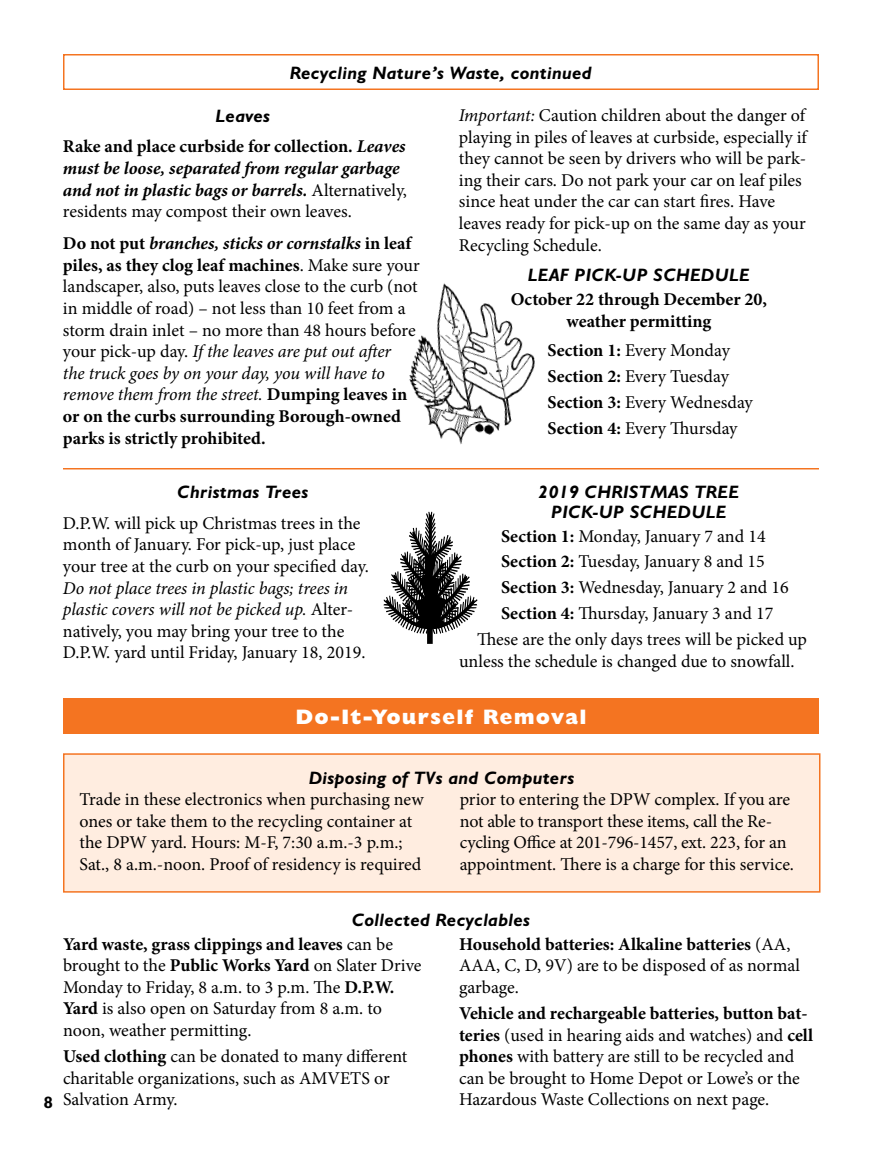
<style>
.page{position:relative;width:891px;height:1161px;background:#fff}
.page>*{position:absolute;margin:0;border:0;box-sizing:border-box;transform-origin:0 0}
.t1{font:800 21px "Humanist 521 BT";letter-spacing:.08em;color:#fff}
.t2{font:18px/21.6px "Minion Pro";letter-spacing:-.005em;color:#000}
.t3{font:italic 700 18px/21.6px "Minion Pro";color:#000}
.t4{font:italic 700 18px/19.5px "Humanist 521 BT";letter-spacing:.03em;color:#000;text-align:center}
.t5{font:700 18px/21.6px "Minion Pro";color:#000;text-align:center}
.t6{font:700 16.5px "Humanist 521 BT";color:#000}
.s1{font-style:normal}
.s2{font-weight:400;font-style:normal}
.s3{font-weight:700}
.s4{font-weight:700;font-style:italic}
.s5{font-style:italic}
</style>
<div class="page">
<div style="left:63px;top:698px;width:756px;height:36px;background:#f47421"></div>
<div style="left:63px;top:54px;width:756px;height:36px;border:2px solid #f47421"></div>
<hr style="left:63px;top:468px;width:756px;height:2px;background:#f47421">
<div style="left:64px;top:754px;width:756px;height:138px;background:#ffede0"></div>
<div style="left:63px;top:753px;width:757px;height:140px;border:2px solid #f47421"></div>
<img style="left:409px;top:283px;width:126px;height:162px">
<svg style="left:383px;top:512px;width:49px;height:122px"></svg>
<p class="t4" style="left:290px;top:63px;width:303px">Recycling Nature’s Waste, continued</p>
<p class="t4" style="left:216px;top:105px;width:56px">Leaves</p>
<p class="t3" style="left:63px;top:136px;width:346px"><span class="s1">Rake and place curbside for collection.</span> Leaves must be loose, separated from regular garbage and not in plastic bags or barrels. <span class="s2">Alternatively, residents may compost their own leaves.</span></p>
<p class="t2" style="left:63px;top:233px;width:358px"><span class="s3">Do not put</span> <span class="s4">branches, sticks or cornstalks</span> <span class="s3">in leaf piles, as they clog leaf machines</span>. Make sure your landscaper, also, puts leaves close to the curb (not in middle of road) – not less than 10 feet from a storm drain inlet – no more than 48 hours before your pick-up day. <span class="s5">If the leaves are put out after<br>the truck goes by on your day, you will have to remove them from the street.</span> <span class="s3">Dumping leaves in or on the curbs surrounding Borough-owned parks is strictly prohibited.</span></p>
<p class="t4" style="left:178px;top:482px;width:132px">Christmas Trees</p>
<p class="t2" style="left:63px;top:512px;width:307px">D.P.W. will pick up Christmas trees in the month of January. For pick-up, just place your tree at the curb on your specified day.</p>
<p class="t2" style="left:63px;top:577px;width:304px"><span class="s5">Do not place trees in plastic bags; trees in plastic covers will not be picked up.</span> Alter&shy;natively, you may bring your tree to the D.P.W. yard until Friday, January 18, 2019.</p>
<p class="t2" style="left:459px;top:105px;width:349px"><span class="s5">Important:</span> Caution children about the danger of playing in piles of leaves at curbside, especially if they cannot be seen by drivers who will be park&shy;ing their cars. Do not park your car on leaf piles since heat under the car can start fires. Have leaves ready for pick-up on the same day as your Recycling Schedule.</p>
<p class="t4" style="left:528px;top:264px;width:223px">LEAF PICK-UP SCHEDULE</p>
<p class="t5" style="left:511px;top:289px;width:258px">October 22 through December 20, weather permitting</p>
<p class="t2" style="left:547px;top:337px;width:207px;line-height:26.1px"><span class="s3">Section 1:</span> Every Monday<br><span class="s3">Section 2:</span> Every Tuesday<br><span class="s3">Section 3:</span> Every Wednesday<br><span class="s3">Section 4:</span> Every Thursday</p>
<p class="t4" style="left:539px;top:482px;width:202px">2019 CHRISTMAS TREE<br>PICK-UP SCHEDULE</p>
<p class="t2" style="left:501px;top:525px;width:266px"><span class="s3">Section 1:</span> Monday, January 7 and 14</p>
<p class="t2" style="left:501px;top:551px;width:265px"><span class="s3">Section 2:</span> Tuesday, January 8 and 15</p>
<p class="t2" style="left:501px;top:576px;width:289px"><span class="s3">Section 3:</span> Wednesday, January 2 and 16</p>
<p class="t2" style="left:501px;top:602px;width:274px"><span class="s3">Section 4:</span> Thursday, January 3 and 17</p>
<p class="t2" style="left:477px;top:628px;width:332px">These are the only days trees will be picked up</p>
<p class="t2" style="left:459px;top:650px;width:337px">unless the schedule is changed due to snowfall.</p>
<p class="t1" style="left:296px;top:704px;width:292px">Do-It-Yourself Removal</p>
<p class="t4" style="left:309px;top:767px;width:267px">Disposing of TVs and Computers</p>
<p class="t2" style="left:80px;top:789px;width:346px">Trade in these electronics when purchasing new ones or take them to the recycling container at the DPW yard. Hours: M-F, 7:30 a.m.-3 p.m.; Sat., 8 a.m.-noon. Proof of residency is required</p>
<p class="t2" style="left:460px;top:789px;width:336px">prior to entering the DPW complex. If you are not able to transport these items, call the Re&shy;cycling Office at 201-796-1457, ext. 223, for an appointment. There is a charge for this service.</p>
<p class="t6" style="left:44px;top:1092px;width:10px">8</p>
<p class="t4" style="left:352px;top:909px;width:179px">Collected Recyclables</p>
<p class="t2" style="left:63px;top:933px;width:360px"><span class="s3">Yard waste, grass clippings and leaves</span> can be brought to the <span class="s3">Public Works Yard</span> on Slater Drive Monday to Friday, 8 a.m. to 3 p.m. The <span class="s3">D.P.W.<br>Yard</span> is also open on Saturday from 8 a.m. to noon, weather permitting.</p>
<p class="t2" style="left:63px;top:1046px;width:346px"><span class="s3">Used clothing</span> can be donated to many different charitable organizations, such as AMVETS or<br>Salvation Army.</p>
<p class="t2" style="left:459px;top:933px;width:342px"><span class="s3">Household batteries: Alkaline batteries</span> (AA,<br>AAA, C, D, 9V) are to be disposed of as normal garbage.</p>
<p class="t2" style="left:459px;top:1003px;width:356px"><span class="s3">Vehicle and rechargeable batteries, button bat&shy;teries</span> (used in hearing aids and watches) and <span class="s3">cell phones</span> with battery are still to be recycled and can be brought to Home Depot or Lowe’s or the Hazardous Waste Collections on next page.</p>
</div>
